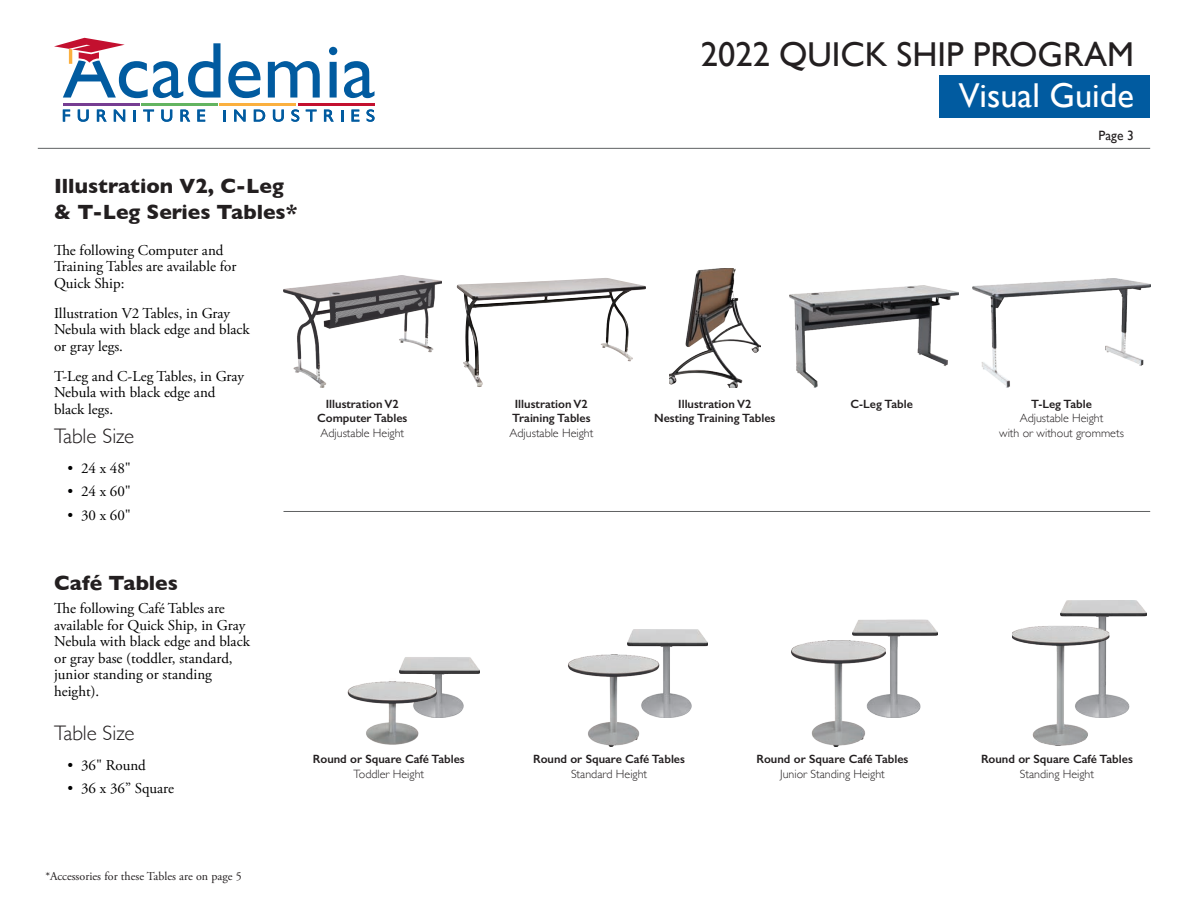
<style>
.page{position:relative;width:1188px;height:918px;background:#fff}
.page>*{position:absolute;margin:0;border:0;box-sizing:border-box;transform-origin:0 0}
.t1{font:34.5px "Gill Sans";color:#231f20}
.t2{font:34.5px "Gill Sans";color:#fff}
.Sub-Header{font:700 21px/25.2px "Gill Sans";color:#231f20}
.Highlights_-_Body{font:300 21px "Gill Sans";color:#231f20}
.Highlights_-_Body-2{font:15px/16.5px "Adobe Garamond Pro";color:#000001}
.t3{font:13.5px "Gill Sans";color:#231f20}
.Caption_-_Model_Desc{font:600 12px/14.4px "Gill Sans";color:#231f20;text-align:center}
.Caption_-_Model_Desc-2{font:300 12px/14.4px "Gill Sans";color:#231f20;text-align:center}
.Specs_-_Body{font:12px "Adobe Garamond Pro";color:#231f20}
.s1{font-weight:300}
.s2{font-weight:600}
</style>
<div class="page">
<div style="left:940px;top:75px;width:210px;height:43px;background:#015ba0"></div>
<svg style="left:63px;top:110px;width:7px;height:12px"></svg>
<svg style="left:78px;top:110px;width:11px;height:12px"></svg>
<svg style="left:97px;top:110px;width:10px;height:12px"></svg>
<svg style="left:114px;top:110px;width:11px;height:12px"></svg>
<svg style="left:134px;top:110px;width:2px;height:12px"></svg>
<svg style="left:143px;top:110px;width:11px;height:12px"></svg>
<svg style="left:161px;top:110px;width:11px;height:12px"></svg>
<svg style="left:180px;top:110px;width:10px;height:12px"></svg>
<svg style="left:197px;top:110px;width:8px;height:12px"></svg>
<svg style="left:224px;top:110px;width:2px;height:12px"></svg>
<svg style="left:234px;top:110px;width:12px;height:12px"></svg>
<svg style="left:254px;top:110px;width:11px;height:12px"></svg>
<svg style="left:273px;top:110px;width:11px;height:12px"></svg>
<svg style="left:291px;top:109px;width:8px;height:13px"></svg>
<svg style="left:306px;top:110px;width:11px;height:12px"></svg>
<svg style="left:324px;top:110px;width:10px;height:12px"></svg>
<svg style="left:341px;top:110px;width:2px;height:12px"></svg>
<svg style="left:352px;top:110px;width:7px;height:12px"></svg>
<svg style="left:367px;top:109px;width:8px;height:13px"></svg>
<svg style="left:228px;top:61px;width:33px;height:37px"></svg>
<svg style="left:268px;top:61px;width:52px;height:37px"></svg>
<svg style="left:329px;top:47px;width:8px;height:51px"></svg>
<svg style="left:344px;top:61px;width:31px;height:37px"></svg>
<svg style="left:54px;top:38px;width:167px;height:60px"></svg>
<hr style="left:63px;top:103px;width:76px;height:2px;background:#763d92">
<hr style="left:141px;top:103px;width:77px;height:2px;background:#63b461">
<hr style="left:220px;top:103px;width:76px;height:2px;background:#fbb03f">
<hr style="left:298px;top:103px;width:76px;height:2px;background:#c3102f">
<hr style="left:38px;top:148px;width:1112px;height:1px;background:#5f6162">
<img style="left:669px;top:269px;width:91px;height:118px">
<img style="left:457px;top:278px;width:176px;height:109px">
<img style="left:283px;top:275px;width:159px;height:112px">
<img style="left:789px;top:285px;width:169px;height:102px">
<img style="left:973px;top:278px;width:177px;height:109px">
<hr style="left:284px;top:511px;width:866px;height:1px;background:#5f6162">
<img style="left:400px;top:657px;width:79px;height:61px">
<img style="left:1061px;top:601px;width:85px;height:117px">
<img style="left:628px;top:630px;width:79px;height:88px">
<img style="left:852px;top:619px;width:86px;height:99px">
<img style="left:568px;top:654px;width:100px;height:93px">
<img style="left:347px;top:679px;width:100px;height:66px">
<img style="left:1012px;top:626px;width:97px;height:120px">
<img style="left:792px;top:641px;width:94px;height:106px">
<p class="Sub-Header" style="left:54px;top:173px;width:245px">Illustration V2, C-Leg &amp; T-Leg Series Tables*</p>
<p class="Highlights_-_Body-2" style="left:54px;top:242px;width:184px">The following Computer and<br>Training Tables are available for<br>Quick Ship:</p>
<p class="Highlights_-_Body-2" style="left:54px;top:305px;width:197px">Illustration V2 Tables, in Gray<br>Nebula with black edge and black or gray legs.</p>
<p class="Highlights_-_Body-2" style="left:54px;top:368px;width:192px">T-Leg and C-Leg Tables, in Gray<br>Nebula with black edge and black legs.</p>
<p class="Highlights_-_Body" style="left:54px;top:420px;width:82px">Table Size</p>
<p class="Highlights_-_Body-2" style="left:68px;top:461px;width:65px">• 24 x 48"</p>
<p class="Highlights_-_Body-2" style="left:68px;top:484px;width:65px">• 24 x 60"</p>
<p class="Highlights_-_Body-2" style="left:68px;top:507px;width:65px">• 30 x 60"</p>
<h1 class="t1" style="left:701px;top:34px;width:435px">2022 QUICK SHIP PROGRAM</h1>
<h1 class="t2" style="left:959px;top:75px;width:177px">Visual Guide</h1>
<p class="t3" style="left:1099px;top:128px;width:37px">Page 3</p>
<p class="Caption_-_Model_Desc" style="left:317px;top:396px;width:92px">Illustration V2<br>Computer Tables<br><span class="s1">Adjustable Height</span></p>
<p class="Caption_-_Model_Desc" style="left:654px;top:396px;width:123px">Illustration V2<br>Nesting Training Tables</p>
<p class="Caption_-_Model_Desc" style="left:510px;top:396px;width:85px">Illustration V2<br>Training Tables<br><span class="s1">Adjustable Height</span></p>
<p class="Caption_-_Model_Desc" style="left:851px;top:396px;width:64px">C-Leg Table</p>
<p class="Caption_-_Model_Desc-2" style="left:1020px;top:396px;width:85px"><span class="s2">T-Leg Table<br></span>Adjustable Height</p>
<p class="Caption_-_Model_Desc-2" style="left:999px;top:425px;width:126px">with or without grommets</p>
<p class="Sub-Header" style="left:54px;top:570px;width:125px">Café Tables</p>
<p class="Highlights_-_Body-2" style="left:54px;top:601px;width:197px">The following Café Tables are available for Quick Ship, in Gray<br>Nebula with black edge and black or gray base (toddler, standard, junior standing or standing height).</p>
<p class="Highlights_-_Body" style="left:54px;top:717px;width:82px">Table Size</p>
<p class="Highlights_-_Body-2" style="left:68px;top:758px;width:80px">• 36" Round</p>
<p class="Highlights_-_Body-2" style="left:68px;top:781px;width:108px">• 36 x 36” Square</p>
<p class="Caption_-_Model_Desc" style="left:313px;top:752px;width:153px">Round or Square Café Tables</p>
<p class="Caption_-_Model_Desc-2" style="left:354px;top:766px;width:72px">Toddler Height</p>
<p class="Caption_-_Model_Desc" style="left:533px;top:752px;width:153px">Round or Square Café Tables</p>
<p class="Caption_-_Model_Desc-2" style="left:571px;top:766px;width:78px">Standard Height</p>
<p class="Caption_-_Model_Desc" style="left:757px;top:752px;width:153px">Round or Square Café Tables</p>
<p class="Caption_-_Model_Desc-2" style="left:780px;top:766px;width:106px">Junior Standing Height</p>
<p class="Caption_-_Model_Desc" style="left:981px;top:752px;width:153px">Round or Square Café Tables</p>
<p class="Caption_-_Model_Desc-2" style="left:1020px;top:766px;width:76px">Standing Height</p>
<p class="Specs_-_Body" style="left:45px;top:869px;width:198px">*Accessories for these Tables are on page 5</p>
</div>
